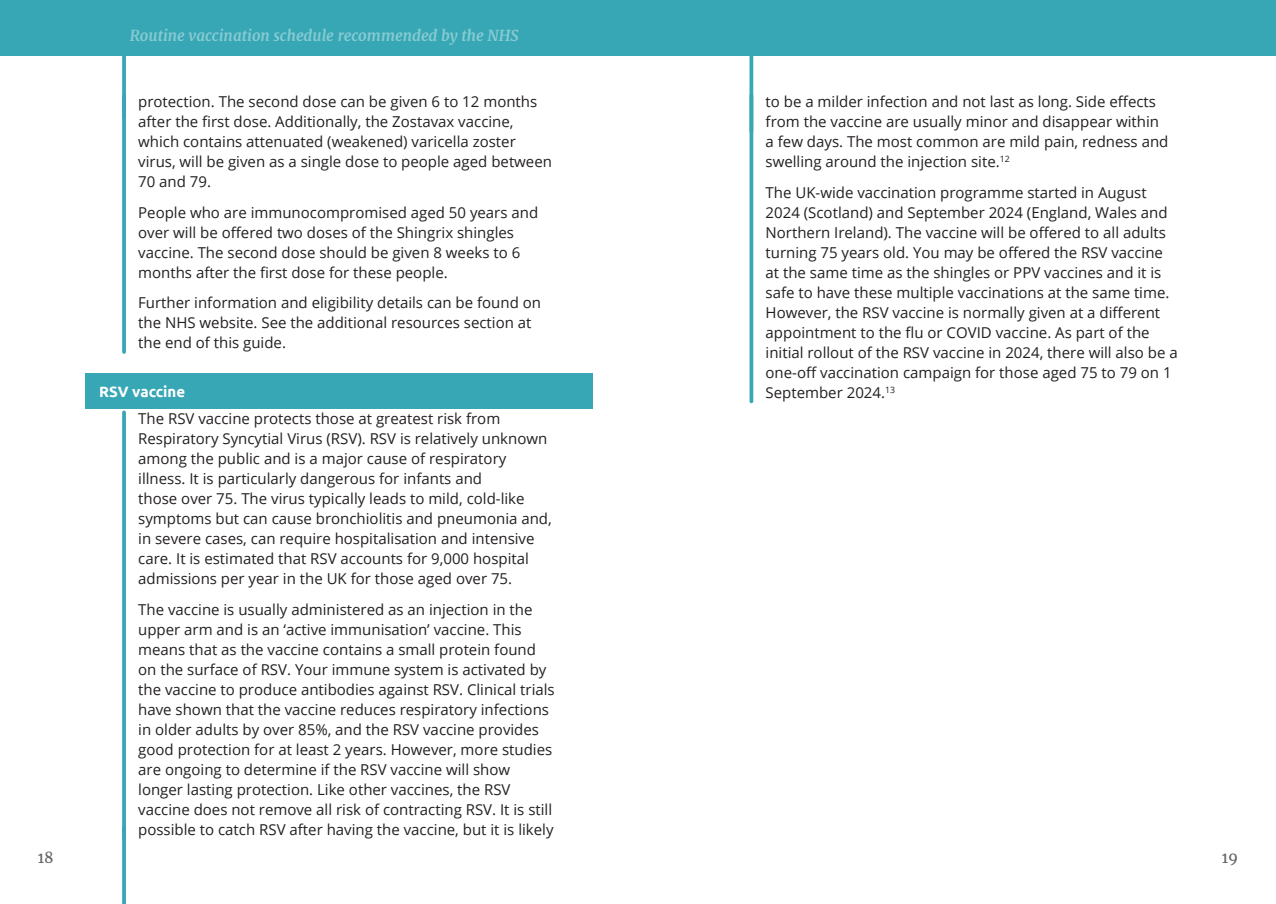
<style>
.page{position:relative;width:1276px;height:904px;background:#fff}
.page>*{position:absolute;margin:0;border:0;box-sizing:border-box;transform-origin:0 0}
.Body_-_Light_blue_line_left{font:15px/20px "Open Sans";color:#231f20}
.t1{font:italic 700 15px "Merriweather";color:#bfe5e8}
.Question_titles{font:700 15px "Ubuntu";color:#fff}
.t2{font:15px "Merriweather";color:#636366}
</style>
<div class="page">
<div style="left:85px;top:373px;width:508px;height:35px;background:#37a6b5"></div>
<svg style="left:122px;top:56px;width:4px;height:40px"></svg>
<svg style="left:122px;top:96px;width:4px;height:256px"></svg>
<svg style="left:122px;top:412px;width:4px;height:414px;background:#43abb9"></svg>
<div style="left:0;top:0;width:638px;height:56px;background:#37a6b5"></div>
<div style="left:638px;top:0;width:638px;height:56px;background:#37a6b5"></div>
<svg style="left:122px;top:826px;width:4px;height:78px"></svg>
<svg style="left:749px;top:131px;width:4px;height:270px"></svg>
<svg style="left:749px;top:56px;width:4px;height:75px"></svg>
<p class="t1" style="left:130px;top:26px;width:390px">Routine vaccination schedule recommended by the NHS</p>
<p class="Body_-_Light_blue_line_left" style="left:138px;top:91px;width:415px">protection. The second dose can be given 6 to 12 months after the first dose. Additionally, the Zostavax vaccine, which contains attenuated (weakened) varicella zoster virus, will be given as a single dose to people aged between 70 and 79.</p>
<p class="Body_-_Light_blue_line_left" style="left:138px;top:202px;width:401px">People who are immunocompromised aged 50 years and over will be offered two doses of the Shingrix shingles vaccine. The second dose should be given 8 weeks to 6 months after the first dose for these people.</p>
<p class="Body_-_Light_blue_line_left" style="left:138px;top:292px;width:404px">Further information and eligibility details can be found on the NHS website. See the additional resources section at the end of this guide.</p>
<p class="Question_titles" style="left:99px;top:382px;width:87px">RSV vaccine</p>
<p class="Body_-_Light_blue_line_left" style="left:138px;top:408px;width:415px">The RSV vaccine protects those at greatest risk from Respiratory Syncytial Virus (RSV). RSV is relatively unknown among the public and is a major cause of respiratory illness. It is particularly dangerous for infants and<br>those over 75. The virus typically leads to mild, cold-like symptoms but can cause bronchiolitis and pneumonia and, in severe cases, can require hospitalisation and intensive care. It is estimated that RSV accounts for 9,000 hospital admissions per year in the UK for those aged over 75.</p>
<p class="Body_-_Light_blue_line_left" style="left:138px;top:598px;width:418px">The vaccine is usually administered as an injection in the upper arm and is an ‘active immunisation’ vaccine. This means that as the vaccine contains a small protein found on the surface of RSV. Your immune system is activated by the vaccine to produce antibodies against RSV. Clinical trials have shown that the vaccine reduces respiratory infections in older adults by over 85%, and the RSV vaccine provides good protection for at least 2 years. However, more studies are ongoing to determine if the RSV vaccine will show longer lasting protection. Like other vaccines, the RSV vaccine does not remove all risk of contracting RSV. It is still possible to catch RSV after having the vaccine, but it is likely</p>
<p class="Body_-_Light_blue_line_left" style="left:765px;top:91px;width:404px">to be a milder infection and not last as long. Side effects from the vaccine are usually minor and disappear within a few days. The most common are mild pain, redness and swelling around the injection site.<sup>12</sup></p>
<p class="Body_-_Light_blue_line_left" style="left:765px;top:182px;width:414px">The UK-wide vaccination programme started in August 2024 (Scotland) and September 2024 (England, Wales and Northern Ireland). The vaccine will be offered to all adults turning 75 years old. You may be offered the RSV vaccine at the same time as the shingles or PPV vaccines and it is safe to have these multiple vaccinations at the same time.<br>However, the RSV vaccine is normally given at a different appointment to the flu or COVID vaccine. As part of the initial rollout of the RSV vaccine in 2024, there will also be a one-off vaccination campaign for those aged 75 to 79 on 1<br>September 2024.<sup>13</sup></p>
<p class="t2" style="left:38px;top:848px;width:17px">18</p>
<p class="t2" style="left:1221px;top:848px;width:18px">19</p>
</div>
